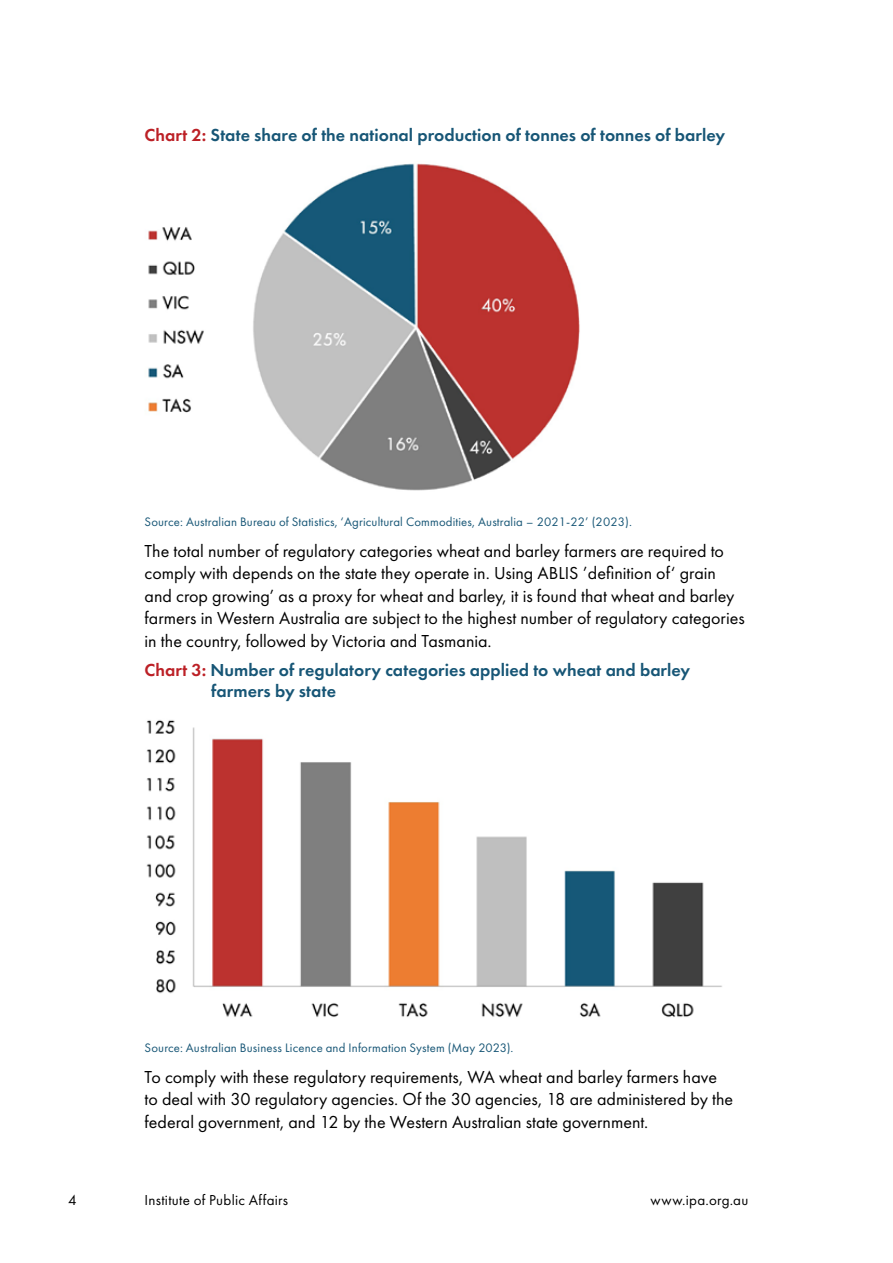
<style>
.page{position:relative;width:893px;height:1263px;background:#fff}
.page>*{position:absolute;margin:0;border:0;box-sizing:border-box;transform-origin:0 0}
.t1{font:18px/22.5px "Futura PT";color:#000}
.t2{font:600 18px/21px "Futura PT";color:#175676}
.t3{font:15px "Futura PT";letter-spacing:.02em;color:#000}
.t4{font:12.75px "Futura PT";letter-spacing:.01em;color:#175676}
.s1{color:#bc2026}
</style>
<div class="page">
<img style="left:148px;top:163px;width:432px;height:328px">
<img style="left:146px;top:720px;width:576px;height:297px">
<p class="t2" style="left:145px;top:125px;width:582px"><span class="s1">Chart 2:</span> State share of the national production of tonnes of tonnes of barley</p>
<p class="t4" style="left:145px;top:514px;width:489px">Source: Australian Bureau of Statistics, ‘Agricultural Commodities, Australia – 2021-22’ (2023).</p>
<p class="t1" style="left:145px;top:539px;width:602px">The total number of regulatory categories wheat and barley farmers are required to comply with depends on the state they operate in. Using ABLIS ’definition of‘ grain and crop growing’ as a proxy for wheat and barley, it is found that wheat and barley farmers in Western Australia are subject to the highest number of regulatory categories in the country, followed by Victoria and Tasmania.</p>
<p class="t2" style="left:211px;top:660px;width:481px;text-indent:-67px"><span class="s1">Chart 3:</span> Number of regulatory categories applied to wheat and barley farmers by state</p>
<p class="t4" style="left:145px;top:1040px;width:370px">Source: Australian Business Licence and Information System (May 2023).</p>
<p class="t1" style="left:145px;top:1065px;width:590px">To comply with these regulatory requirements, WA wheat and barley farmers have to deal with 30 regulatory agencies. Of the 30 agencies, 18 are administered by the federal government, and 12 by the Western Australian state government.</p>
<p class="t3" style="left:68px;top:1191px;width:10px">4</p>
<p class="t3" style="left:145px;top:1191px;width:145px">Institute of Public Affairs</p>
<p class="t3" style="left:650px;top:1191px;width:99px">www.ipa.org.au</p>
</div>
